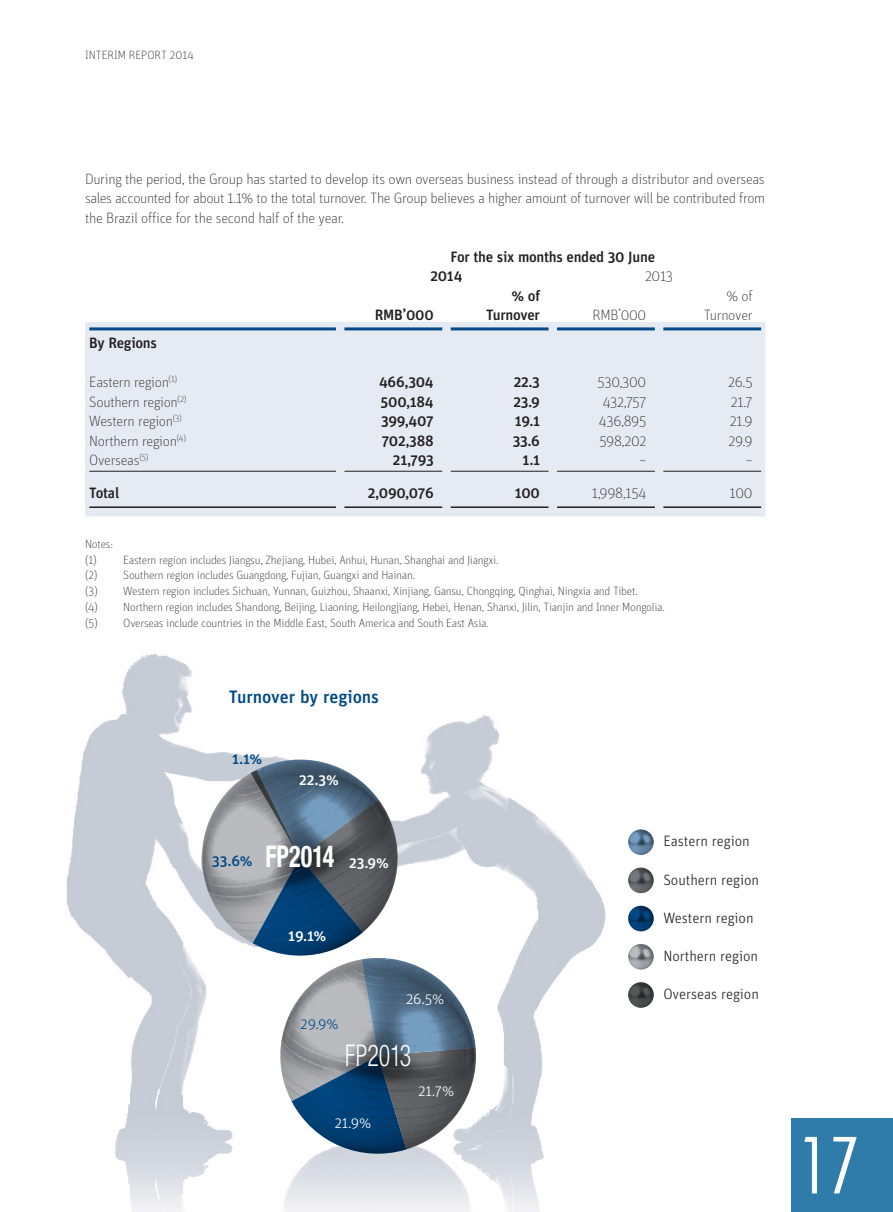
<style>
.page{position:relative;width:893px;height:1212px;background:#fff}
.page>*{position:absolute;margin:0;border:0;box-sizing:border-box;transform-origin:0 0}
.t1{font:300 condensed 75px "Futura Std";color:#fff}
.Body_Text{font:700 condensed 30px "Helvetica Neue LT Std";color:#fff;scale:.8 1}
.Body_Text-2{font:300 condensed 30px "Helvetica Neue LT Std";color:#fff;scale:.8 1}
.Heading_2{font:500 18px "Unit";letter-spacing:-.005em;color:#004a87}
.Body_Text-3{font:100 15px/19.5px "Unit";letter-spacing:-.02em;color:#231f20;text-align:justify}
.Body_Text-4{font:500 15px "Unit";letter-spacing:-.02em;color:#231f20}
.Heading_2-2{font:300 15px "Unit";letter-spacing:-.005em;color:#231f20}
.Heading_2-3{font:500 15px "Unit";color:#fff}
.Heading_2-4{font:300 15px "Unit";color:#fff}
.Heading_2-5{font:500 15px "Unit";color:#004a87}
.Heading_2-6{font:300 15px "Unit";color:#004a87}
.Notes{font:100 12px "Unit";letter-spacing:-.02em;color:#231f20}
.Notes-2{font:100 12px "Unit";color:#231f20}
</style>
<div class="page">
<img style="left:66px;top:654px;width:578px;height:558px">
<img style="left:628px;top:829px;width:26px;height:26px">
<img style="left:628px;top:867px;width:26px;height:26px">
<img style="left:628px;top:906px;width:26px;height:25px">
<img style="left:628px;top:944px;width:26px;height:25px">
<svg style="left:188px;top:748px;width:291px;height:415px"></svg>
<img style="left:628px;top:982px;width:26px;height:26px">
<svg style="left:273px;top:951px;width:210px;height:7px"></svg>
<img style="left:273px;top:958px;width:210px;height:202px">
<div style="left:791px;top:1118px;width:102px;height:94px;background:#2f7caa"></div>
<div style="left:85px;top:322px;width:680px;height:194px;background:#e6ebf3"></div>
<hr style="left:89px;top:327px;width:247px;height:3px;background:#004a87">
<hr style="left:344px;top:327px;width:98px;height:3px;background:#004a87">
<hr style="left:451px;top:327px;width:98px;height:3px;background:#004a87">
<hr style="left:557px;top:327px;width:98px;height:3px;background:#004a87">
<hr style="left:663px;top:327px;width:98px;height:3px;background:#004a87">
<hr style="left:89px;top:471px;width:247px;height:1px;background:#231f20">
<hr style="left:344px;top:471px;width:98px;height:1px;background:#231f20">
<hr style="left:451px;top:471px;width:98px;height:1px;background:#231f20">
<hr style="left:557px;top:471px;width:98px;height:1px;background:#231f20">
<hr style="left:663px;top:471px;width:98px;height:1px;background:#231f20">
<hr style="left:89px;top:506px;width:247px;height:2px;background:#231f20">
<hr style="left:344px;top:506px;width:98px;height:2px;background:#231f20">
<hr style="left:451px;top:506px;width:98px;height:2px;background:#231f20">
<hr style="left:557px;top:506px;width:98px;height:2px;background:#231f20">
<hr style="left:663px;top:506px;width:98px;height:2px;background:#231f20">
<p class="Notes-2" style="left:85px;top:48px;width:110px">INTERIM REPORT 2014</p>
<p class="Body_Text-3" style="left:85px;top:169px;width:681px">During the period, the Group has started to develop its own overseas business instead of through a distributor and overseas sales accounted for about 1.1% to the total turnover. The Group believes a higher amount of turnover will be contributed from the Brazil office for the second half of the year.</p>
<p class="Body_Text-4" style="left:450px;top:247px;width:206px">For the six months ended 30 June</p>
<p class="Body_Text-4" style="left:430px;top:267px;width:33px">2014</p>
<p class="Body_Text-3" style="left:645px;top:266px;width:30px">2013</p>
<p class="Body_Text-4" style="left:511px;top:286px;width:30px">% of</p>
<p class="Body_Text-3" style="left:726px;top:286px;width:28px">% of</p>
<p class="Body_Text-4" style="left:375px;top:306px;width:60px">RMB’000</p>
<p class="Body_Text-4" style="left:486px;top:306px;width:55px">Turnover</p>
<p class="Body_Text-3" style="left:593px;top:305px;width:55px">RMB’000</p>
<p class="Body_Text-3" style="left:704px;top:305px;width:50px">Turnover</p>
<p class="Body_Text-4" style="left:89px;top:334px;width:69px">By Regions</p>
<p class="Body_Text-3" style="left:89px;top:372px;width:90px">Eastern region<sup>(1)</sup></p>
<p class="Body_Text-4" style="left:379px;top:373px;width:56px">466,304</p>
<p class="Body_Text-4" style="left:514px;top:373px;width:28px">22.3</p>
<p class="Body_Text-3" style="left:597px;top:372px;width:50px">530,300</p>
<p class="Body_Text-3" style="left:728px;top:372px;width:26px">26.5</p>
<p class="Body_Text-3" style="left:89px;top:392px;width:99px">Southern region<sup>(2)</sup></p>
<p class="Body_Text-4" style="left:381px;top:392px;width:55px">500,184</p>
<p class="Body_Text-4" style="left:513px;top:392px;width:28px">23.9</p>
<p class="Body_Text-3" style="left:603px;top:392px;width:45px">432,757</p>
<p class="Body_Text-3" style="left:731px;top:392px;width:23px">21.7</p>
<p class="Body_Text-3" style="left:89px;top:411px;width:94px">Western region<sup>(3)</sup></p>
<p class="Body_Text-4" style="left:381px;top:412px;width:54px">399,407</p>
<p class="Body_Text-4" style="left:515px;top:412px;width:27px">19.1</p>
<p class="Body_Text-3" style="left:599px;top:411px;width:49px">436,895</p>
<p class="Body_Text-3" style="left:730px;top:411px;width:24px">21.9</p>
<p class="Body_Text-3" style="left:89px;top:431px;width:98px">Northern region<sup>(4)</sup></p>
<p class="Body_Text-4" style="left:382px;top:431px;width:53px">702,388</p>
<p class="Body_Text-4" style="left:513px;top:431px;width:29px">33.6</p>
<p class="Body_Text-3" style="left:599px;top:431px;width:48px">598,202</p>
<p class="Body_Text-3" style="left:729px;top:431px;width:26px">29.9</p>
<p class="Body_Text-3" style="left:89px;top:450px;width:61px">Overseas<sup>(5)</sup></p>
<p class="Body_Text-4" style="left:393px;top:451px;width:42px">21,793</p>
<p class="Body_Text-4" style="left:523px;top:451px;width:19px">1.1</p>
<p class="Body_Text-3" style="left:639px;top:450px;width:8px">–</p>
<p class="Body_Text-3" style="left:746px;top:450px;width:8px">–</p>
<p class="Body_Text-4" style="left:89px;top:483px;width:31px">Total</p>
<p class="Body_Text-4" style="left:368px;top:483px;width:67px">2,090,076</p>
<p class="Body_Text-4" style="left:515px;top:483px;width:27px">100</p>
<p class="Body_Text-3" style="left:592px;top:483px;width:56px">1,998,154</p>
<p class="Body_Text-3" style="left:730px;top:483px;width:25px">100</p>
<p class="Notes" style="left:85px;top:537px;width:30px">Notes:</p>
<p class="Notes" style="left:85px;top:553px;width:415px">(1) Eastern region includes Jiangsu, Zhejiang, Hubei, Anhui, Hunan, Shanghai and Jiangxi.</p>
<p class="Notes" style="left:85px;top:568px;width:332px">(2) Southern region includes Guangdong, Fujian, Guangxi and Hainan.</p>
<p class="Notes" style="left:85px;top:584px;width:554px">(3) Western region includes Sichuan, Yunnan, Guizhou, Shaanxi, Xinjiang, Gansu, Chongqing, Qinghai, Ningxia and Tibet.</p>
<p class="Notes" style="left:85px;top:600px;width:581px">(4) Northern region includes Shandong, Beijing, Liaoning, Heilongjiang, Hebei, Henan, Shanxi, Jilin, Tianjin and Inner Mongolia.</p>
<p class="Notes" style="left:85px;top:616px;width:405px">(5) Overseas include countries in the Middle East, South America and South East Asia.</p>
<p class="Heading_2" style="left:229px;top:686px;width:152px">Turnover by regions</p>
<p class="Heading_2-5" style="left:232px;top:749px;width:32px">1.1%</p>
<p class="Heading_2-3" style="left:299px;top:771px;width:41px">22.3%</p>
<p class="Heading_2-5" style="left:212px;top:852px;width:42px">33.6%</p>
<p class="Body_Text" style="left:265px;top:839px;width:88px">FP2014</p>
<p class="Heading_2-3" style="left:349px;top:853px;width:42px">23.9%</p>
<p class="Heading_2-3" style="left:288px;top:927px;width:40px">19.1%</p>
<p class="Heading_2-6" style="left:301px;top:1015px;width:39px">29.9%</p>
<p class="Heading_2-4" style="left:406px;top:990px;width:40px">26.5%</p>
<p class="Body_Text-2" style="left:345px;top:1038px;width:84px">FP2013</p>
<p class="Heading_2-4" style="left:418px;top:1082px;width:37px">21.7%</p>
<p class="Heading_2-4" style="left:335px;top:1114px;width:38px">21.9%</p>
<p class="Heading_2-2" style="left:663px;top:833px;width:88px">Eastern region</p>
<p class="Heading_2-2" style="left:663px;top:871px;width:97px">Southern region</p>
<p class="Heading_2-2" style="left:663px;top:909px;width:92px">Western region</p>
<p class="Heading_2-2" style="left:663px;top:947px;width:96px">Northern region</p>
<p class="Heading_2-2" style="left:663px;top:985px;width:97px">Overseas region</p>
<p class="t1" style="left:798px;top:1121px;width:64px">17</p>
</div>
